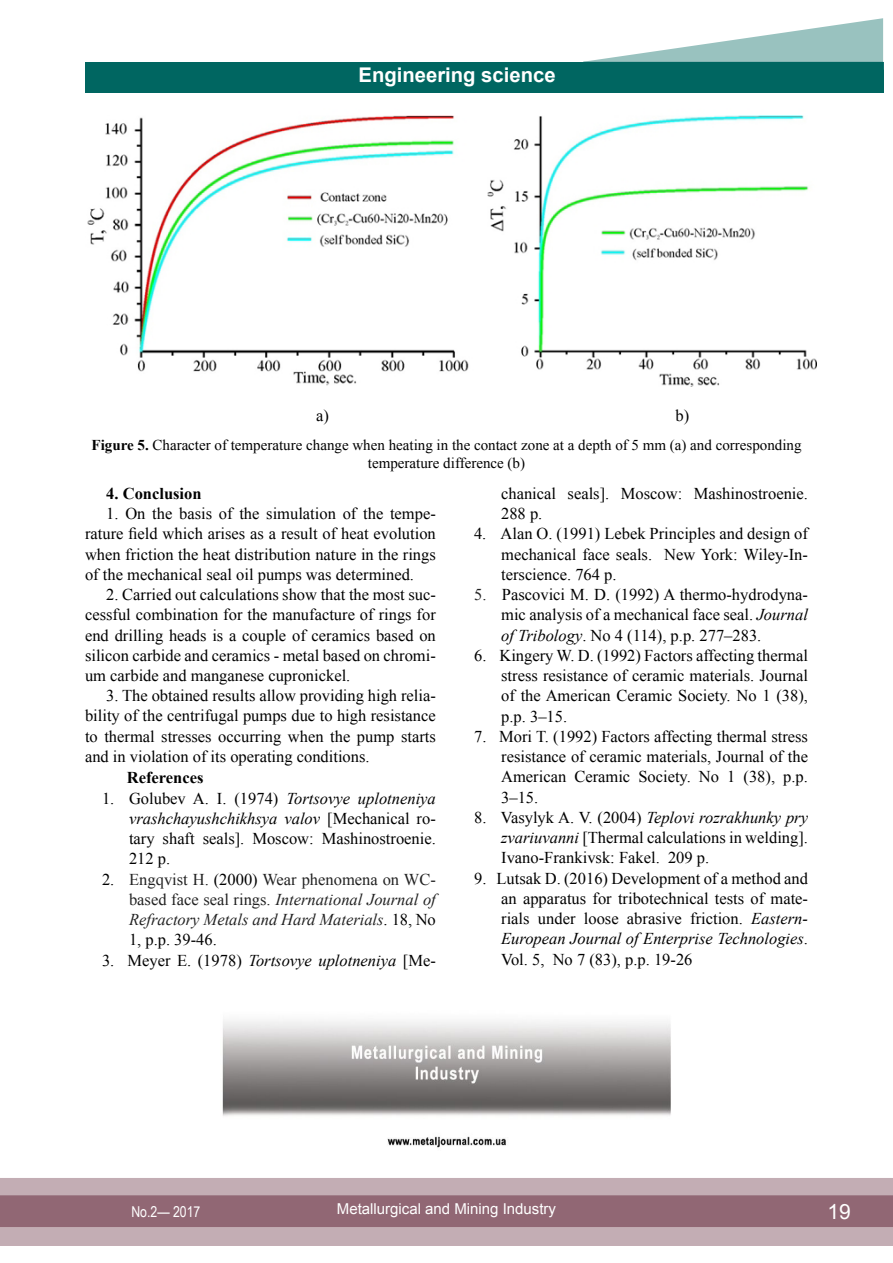
<style>
.page{position:relative;width:893px;height:1263px;background:#fff}
.page>*{position:absolute;margin:0;border:0;box-sizing:border-box;transform-origin:0 0}
.t1{font:21px "Arial";color:#fff}
.t2{font:700 20.25px "Arial";color:#fff}
.t3{font:16.5px/20.2px "Times New Roman";color:#000;text-align:justify}
.t4{font:italic 16.5px/20.2px "Times New Roman";color:#222;text-align:justify}
.t5{font:italic 16.5px "Times New Roman";color:#000}
.t6{font:700 16.5px "Times New Roman";color:#000}
.t7{font:15px/18px "Times New Roman";color:#000;text-align:center}
.t8{font:15px "Arial";color:#fff}
.t9{font:15px "Arial Narrow";color:#fff}
.s1{font-weight:700}
.s2{font-style:italic}
.s3{font-style:normal;color:#000}
.s4{font-style:normal}
.s5{color:#222}
</style>
<div class="page">
<div style="left:0;top:1178px;width:893px;height:68px;background:#c3adb4"></div>
<div style="left:0;top:1195px;width:893px;height:32px;background:#916774;border:2px solid #916774"></div>
<div style="left:85px;top:62px;width:798px;height:30px;background:#006661"></div>
<svg style="left:583px;top:18px;width:300px;height:44px"></svg>
<img style="left:87px;top:115px;width:729px;height:271px">
<img style="left:222px;top:1020px;width:449px;height:128px">
<p class="t2" style="left:359px;top:61px;width:198px">Engineering science</p>
<p class="t3" style="left:316px;top:405px;width:14px">a)</p>
<p class="t3" style="left:675px;top:405px;width:15px">b)</p>
<p class="t7" style="left:92px;top:436px;width:711px"><span class="s1">Figure 5.</span> Character of temperature change when heating in the contact zone at a depth of 5 mm (a) and corresponding temperature difference (b)</p>
<p class="t6" style="left:106px;top:482px;width:97px">4. Conclusion</p>
<p class="t3" style="left:85px;top:503px;width:352px;text-indent:21px">1. On the basis of the simulation of the tempe&shy;rature field which arises as a result of heat evolution when friction the heat distribution nature in the rings of the mechanical seal oil pumps was determined.</p>
<p class="t3" style="left:85px;top:584px;width:352px;text-indent:21px">2. Carried out calculations show that the most suc&shy;cessful combination for the manufacture of rings for end drilling heads is a couple of ceramics based on silicon carbide and ceramics - metal based on chromi&shy;um carbide and manganese cupronickel.</p>
<p class="t3" style="left:85px;top:685px;width:352px;text-indent:21px">3. The obtained results allow providing high relia&shy;bility of the centrifugal pumps due to high resistance to thermal stresses occurring when the pump starts and in violation of its operating conditions.</p>
<p class="t6" style="left:127px;top:766px;width:78px">References</p>
<p class="t3" style="left:129px;top:788px;width:308px;text-indent:-27px">1. Golubev A. I. (1974) <span class="s2">Tortsovye uplotneniya vrashchayushchikhsya valov</span> [Mechanical ro&shy;tary shaft seals]. Moscow: Mashinostroenie.<br>212 p.</p>
<p class="t4" style="left:129px;top:869px;width:308px;text-indent:-27px"><span class="s3">2.</span> <span class="s4">Engqvist H.</span> <span class="s3">(2000)</span> <span class="s4">Wear phenomena on WC&shy;based face seal rings.</span> International Journal of Refractory Metals and Hard Materials<span class="s3">. 18, No 1, p.p. 39-46.</span></p>
<p class="t5" style="left:102px;top:949px;width:335px"><span class="s4">3. Meyer E. (1978)</span> Tortsovye uplotneniya <span class="s4">[Me-</span></p>
<p class="t3" style="left:501px;top:483px;width:308px">chanical seals]. Moscow: Mashinostroenie.<br>288 p.</p>
<p class="t3" style="left:501px;top:523px;width:310px;text-indent:-27px">4. Alan O. (1991) Lebek Principles and design of mechanical face seals. New York: Wiley-In&shy;terscience. 764 p.</p>
<p class="t3" style="left:501px;top:584px;width:308px;text-indent:-27px"><span class="s5">5.</span> Pascovici M. D. (1992) A thermo-hydrodyna&shy;mic analysis of a mechanical face seal. <span class="s2">Journal of Tribology</span>. No 4 (114), p.p. 277–283.</p>
<p class="t3" style="left:501px;top:645px;width:308px;text-indent:-27px">6. Kingery W. D. (1992) Factors affecting thermal stress resistance of ceramic materials. Journal of the American Ceramic Society. No 1 (38), p.p. 3–15.</p>
<p class="t3" style="left:501px;top:726px;width:308px;text-indent:-27px">7. Mori T. (1992) Factors affecting thermal stress resistance of ceramic materials, Journal of the American Ceramic Society. No 1 (38), p.p.<br>3–15.</p>
<p class="t3" style="left:501px;top:807px;width:308px;text-indent:-27px">8. Vasylyk A. V. (2004) <span class="s2">Teplovi rozrakhunky pry zvariuvanni</span> [Thermal calculations in welding].<br>Ivano-Frankivsk: Fakel. 209 p.</p>
<p class="t3" style="left:501px;top:868px;width:308px;text-indent:-27px">9. Lutsak D. (2016) Development of a method and an apparatus for tribotechnical tests of mate&shy;rials under loose abrasive friction. <span class="s2">Eastern-European Journal of Enterprise Technologies</span>.<br>Vol. 5, No 7 (83), p.p. 19-26</p>
<p class="t9" style="left:131px;top:1200px;width:71px">No.2— 2017</p>
<p class="t8" style="left:337px;top:1199px;width:221px">Metallurgical and Mining Industry</p>
<p class="t1" style="left:827px;top:1197px;width:25px">19</p>
</div>
